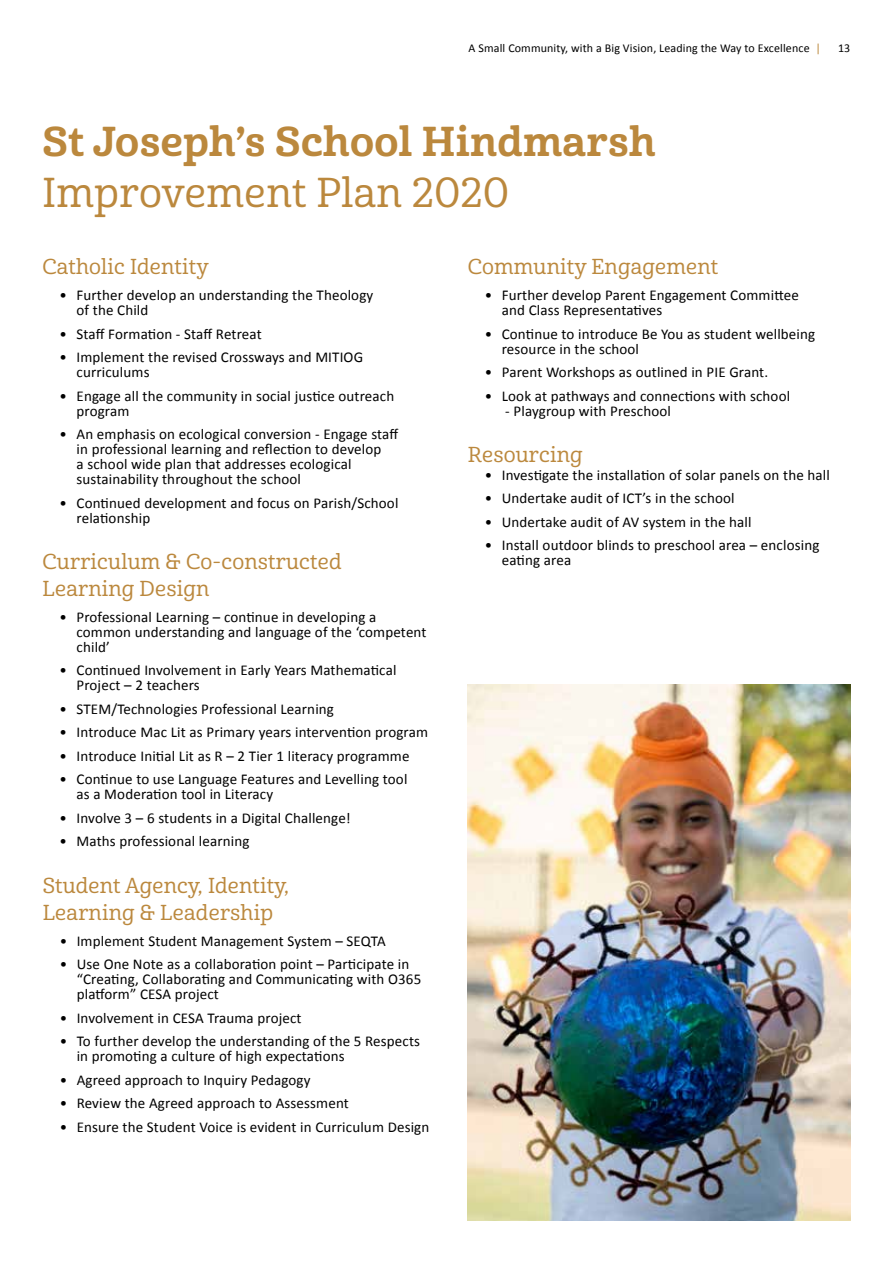
<style>
.page{position:relative;width:893px;height:1263px;background:#fff}
.page>*{position:absolute;margin:0;border:0;box-sizing:border-box;transform-origin:0 0}
.t1{font:40.5px "Cabrito Nor Bol";letter-spacing:.01em;color:#bb883d}
.t2{font:40.5px "Cabrito Nor Med";letter-spacing:.01em;color:#bb883d}
.t3{font:21px/27px "Cabrito Nor Med";letter-spacing:.01em;color:#bb883d}
.t4{font:15px/15px "Calibri";letter-spacing:.01em;color:#000}
.t5{font:12px "Calibri";letter-spacing:.01em;color:#000}
.s1{color:#bb883d}
</style>
<div class="page">
<img style="left:468px;top:685px;width:382px;height:535px">
<p class="t5" style="left:469px;top:40px;width:354px">A Small Community, with a Big Vision, Leading the Way to Excellence <span class="s1">|</span></p>
<p class="t5" style="left:838px;top:40px;width:14px">13</p>
<h1 class="t1" style="left:43px;top:115px;width:614px">St Joseph’s School Hindmarsh</h1>
<h1 class="t2" style="left:43px;top:168px;width:468px">Improvement Plan 2020</h1>
<h2 class="t3" style="left:43px;top:253px;width:168px">Catholic Identity</h2>
<h2 class="t3" style="left:468px;top:253px;width:252px">Community Engagement</h2>
<p class="t4" style="left:77px;top:288px;width:298px;text-indent:-17px">• Further develop an understanding the Theology of the Child</p>
<p class="t4" style="left:60px;top:326px;width:204px">• Staff Formation - Staff Retreat</p>
<p class="t4" style="left:77px;top:350px;width:288px;text-indent:-17px">• Implement the revised Crossways and MITIOG curriculums</p>
<p class="t4" style="left:77px;top:388px;width:319px;text-indent:-17px">• Engage all the community in social justice outreach program</p>
<p class="t4" style="left:77px;top:427px;width:323px;text-indent:-17px">• An emphasis on ecological conversion - Engage staff in professional learning and reflection to develop<br>a school wide plan that addresses ecological sustainability throughout the school</p>
<p class="t4" style="left:77px;top:495px;width:323px;text-indent:-17px">• Continued development and focus on Parish/School relationship</p>
<h2 class="t3" style="left:43px;top:548px;width:300px">Curriculum &amp; Co-constructed<br>Learning Design</h2>
<p class="t4" style="left:77px;top:609px;width:351px;text-indent:-17px">• Professional Learning – continue in developing a common understanding and language of the ‘competent child’</p>
<p class="t4" style="left:77px;top:663px;width:321px;text-indent:-17px">• Continued Involvement in Early Years Mathematical<br>Project – 2 teachers</p>
<p class="t4" style="left:60px;top:701px;width:276px">• STEM/Technologies Professional Learning</p>
<p class="t4" style="left:60px;top:725px;width:370px">• Introduce Mac Lit as Primary years intervention program</p>
<p class="t4" style="left:60px;top:748px;width:351px">• Introduce Initial Lit as R – 2 Tier 1 literacy programme</p>
<p class="t4" style="left:77px;top:772px;width:332px;text-indent:-17px">• Continue to use Language Features and Levelling tool as a Moderation tool in Literacy</p>
<p class="t4" style="left:60px;top:810px;width:293px">• Involve 3 – 6 students in a Digital Challenge!</p>
<p class="t4" style="left:60px;top:834px;width:191px">• Maths professional learning</p>
<h2 class="t3" style="left:43px;top:872px;width:248px">Student Agency, Identity,<br>Learning &amp; Leadership</h2>
<p class="t4" style="left:60px;top:933px;width:327px">• Implement Student Management System – SEQTA</p>
<p class="t4" style="left:77px;top:957px;width:346px;text-indent:-17px">• Use One Note as a collaboration point – Participate in “Creating, Collaborating and Communicating with O365 platform” CESA project</p>
<p class="t4" style="left:60px;top:1010px;width:243px">• Involvement in CESA Trauma project</p>
<p class="t4" style="left:77px;top:1034px;width:345px;text-indent:-17px">• To further develop the understanding of the 5 Respects in promoting a culture of high expectations</p>
<p class="t4" style="left:60px;top:1072px;width:252px">• Agreed approach to Inquiry Pedagogy</p>
<p class="t4" style="left:60px;top:1096px;width:291px">• Review the Agreed approach to Assessment</p>
<p class="t4" style="left:60px;top:1119px;width:371px">• Ensure the Student Voice is evident in Curriculum Design</p>
<p class="t4" style="left:502px;top:288px;width:299px;text-indent:-17px">• Further develop Parent Engagement Committee and Class Representatives</p>
<p class="t4" style="left:502px;top:326px;width:315px;text-indent:-17px">• Continue to introduce Be You as student wellbeing resource in the school</p>
<p class="t4" style="left:485px;top:365px;width:285px">• Parent Workshops as outlined in PIE Grant.</p>
<p class="t4" style="left:485px;top:388px;width:307px">• Look at pathways and connections with school</p>
<p class="t4" style="left:505px;top:403px;width:167px">- Playgroup with Preschool</p>
<h2 class="t3" style="left:468px;top:441px;width:116px">Resourcing</h2>
<p class="t4" style="left:485px;top:467px;width:347px">• Investigate the installation of solar panels on the hall</p>
<p class="t4" style="left:485px;top:491px;width:251px">• Undertake audit of ICT’s in the school</p>
<p class="t4" style="left:485px;top:514px;width:268px">• Undertake audit of AV system in the hall</p>
<p class="t4" style="left:502px;top:538px;width:319px;text-indent:-17px">• Install outdoor blinds to preschool area – enclosing eating area</p>
</div>
